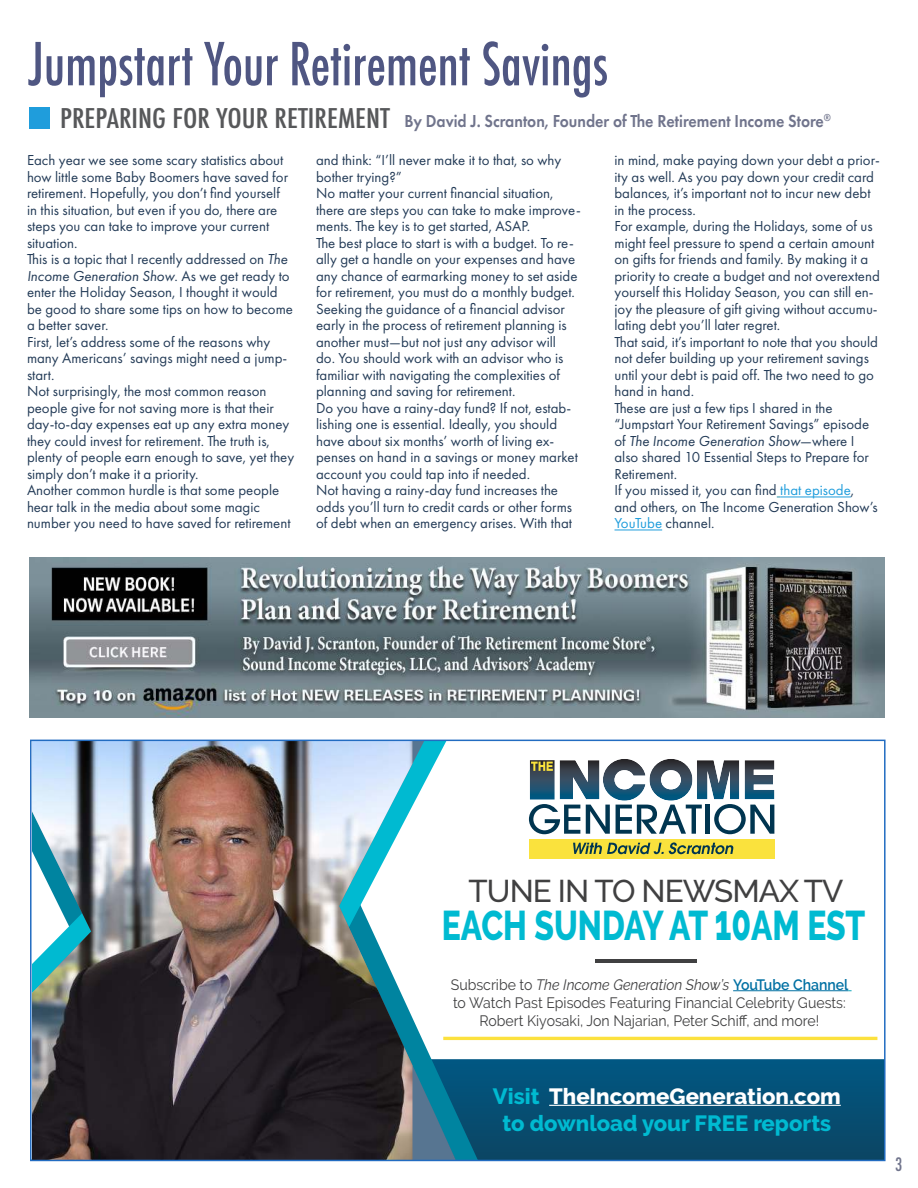
<style>
.page{position:relative;width:918px;height:1188px;background:#fff}
.page>*{position:absolute;margin:0;border:0;box-sizing:border-box;transform-origin:0 0}
.t1{font:500 condensed 57.6px "Futura";color:#4f5682;scale:.91 1}
.t2{font:800 41.4px "Raleway";letter-spacing:-.005em;color:#00bad1;scale:.77 1}
.t3{font:500 31.35px "Raleway";letter-spacing:-.03em;color:#404041}
.t4{font:500 condensed 26.4px "Futura";color:#57585a;scale:1.14 1}
.t5{font:800 22.05px/27.3px "Raleway";color:#00bad1;text-align:center}
.t6{font:600 18px "Futura PT";color:#70748c;scale:.89 1}
.t7{font:500 condensed 18px "Futura";color:#70748c;scale:.96 1}
.t8{font:15px/16.5px "Futura PT";color:#233b57}
.t9{font:15px/18px "Raleway";color:#404041;text-align:center;scale:.94 1}
.s1{font-style:italic}
.s2{color:#1f9ddc}
.s3{font-size:50.4px}
.s4{font-weight:600;color:#0070a3}
.s5{color:#fff}
</style>
<div class="page">
<svg style="left:478px;top:1059px;width:405px;height:99px;background:#064f73"></svg>
<hr style="left:780px;top:497px;width:71px;height:1px;background:#1f9ddc">
<hr style="left:615px;top:530px;width:47px;height:1px;background:#1f9ddc">
<div style="left:29px;top:107px;width:21px;height:22px;background:#1f9ddc"></div>
<svg style="left:456px;top:1036px;width:22px;height:122px"></svg>
<hr style="left:595px;top:959px;width:102px;height:3px;background:#404041">
<hr style="left:443px;top:1037px;width:434px;height:3px;background:#fce13e">
<hr style="left:733px;top:990px;width:115px;height:1px;background:#0070a3">
<hr style="left:549px;top:1105px;width:292px;height:1px;background:#fff">
<div style="left:529px;top:839px;width:246px;height:20px;background:#fae23d"></div>
<svg style="left:573px;top:842px;width:161px;height:12px"></svg>
<svg style="left:529px;top:804px;width:51px;height:30px"></svg>
<svg style="left:586px;top:805px;width:24px;height:29px"></svg>
<svg style="left:616px;top:805px;width:86px;height:29px"></svg>
<div style="left:705px;top:805px;width:5px;height:29px;background:#003550"></div>
<svg style="left:714px;top:804px;width:60px;height:30px"></svg>
<img style="left:530px;top:760px;width:25px;height:39px">
<img style="left:560px;top:760px;width:40px;height:39px">
<img style="left:697px;top:760px;width:42px;height:39px">
<img style="left:745px;top:760px;width:30px;height:39px">
<img style="left:649px;top:759px;width:44px;height:42px">
<img style="left:603px;top:759px;width:43px;height:42px">
<svg style="left:531px;top:762px;width:22px;height:9px"></svg>
<svg style="left:412px;top:743px;width:44px;height:415px"></svg>
<img style="left:33px;top:743px;width:379px;height:415px">
<div style="left:30px;top:740px;width:856px;height:421px;border:2px solid #226cc1"></div>
<img style="left:29px;top:557px;width:856px;height:161px">
<h1 class="t1" style="left:28px;top:37px;width:638px">Jumpstart Your Retirement Savings</h1>
<h3 class="t4" style="left:60px;top:106px;width:291px">PREPARING FOR YOUR RETIREMENT</h3>
<p class="t6" style="left:404px;top:114px;width:481px">By David J. Scranton, Founder of The Retirement Income Store<sup>®</sup></p>
<p class="t8" style="left:27px;top:153px;width:269px">Each year we see some scary statistics about how little some Baby Boomers have saved for retirement. Hopefully, you don’t find yourself<br>in this situation, but even if you do, there are steps you can take to improve your current situation.<br>This is a topic that I recently addressed on <span class="s1">The Income Generation Show</span>. As we get ready to enter the Holiday Season, I thought it would be good to share some tips on how to become a better saver.<br>First, let’s address some of the reasons why many Americans’ savings might need a jump&shy;start.<br>Not surprisingly, the most common reason people give for not saving more is that their day-to-day expenses eat up any extra money they could invest for retirement. The truth is, plenty of people earn enough to save, yet they simply don’t make it a priority.<br>Another common hurdle is that some people hear talk in the media about some magic number you need to have saved for retirement</p>
<p class="t8" style="left:316px;top:153px;width:266px">and think: “I’ll never make it to that, so why bother trying?”<br>No matter your current financial situation, there are steps you can take to make improve&shy;ments. The key is to get started, ASAP.<br>The best place to start is with a budget. To re&shy;ally get a handle on your expenses and have any chance of earmarking money to set aside for retirement, you must do a monthly budget.<br>Seeking the guidance of a financial advisor early in the process of retirement planning is another must—but not just any advisor will<br>do. You should work with an advisor who is familiar with navigating the complexities of planning and saving for retirement.<br>Do you have a rainy-day fund? If not, estab&shy;lishing one is essential. Ideally, you should have about six months’ worth of living ex&shy;penses on hand in a savings or money market account you could tap into if needed.<br>Not having a rainy-day fund increases the odds you’ll turn to credit cards or other forms of debt when an emergency arises. With that</p>
<p class="t8" style="left:615px;top:153px;width:267px">in mind, make paying down your debt a prior&shy;ity as well. As you pay down your credit card balances, it’s important not to incur new debt in the process.<br>For example, during the Holidays, some of us might feel pressure to spend a certain amount on gifts for friends and family. By making it a priority to create a budget and not overextend yourself this Holiday Season, you can still en&shy;joy the pleasure of gift giving without accumu&shy;lating debt you’ll later regret.<br>That said, it’s important to note that you should not defer building up your retirement savings until your debt is paid off. The two need to go hand in hand.<br>These are just a few tips I shared in the “Jumpstart Your Retirement Savings” episode of <span class="s1">The Income Generation Show</span>—where I also shared 10 Essential Steps to Prepare for Retirement.<br>If you missed it, you can find <span class="s2">that episode</span>, and others, on The Income Generation Show’s <span class="s2">YouTube</span> channel.</p>
<h3 class="t3" style="left:469px;top:873px;width:376px">TUNE IN TO NEWSMAX TV</h3>
<h2 class="t2" style="left:442px;top:910px;width:552px">EACH SUNDAY AT <span class="s3">10</span>AM EST</h2>
<p class="t9" style="left:451px;top:977px;width:425px">Subscribe to <span class="s1">The Income Generation Show’s</span> <span class="s4">YouTube Channel </span>to Watch Past Episodes Featuring Financial Celebrity Guests:<br>Robert Kiyosaki, Jon Najarian, Peter Schiff, and more!</p>
<h3 class="t5" style="left:493px;top:1085px;width:349px">Visit <span class="s5">TheIncomeGeneration.com </span>to download your FREE reports</h3>
<p class="t7" style="left:895px;top:1156px;width:9px">3</p>
</div>
